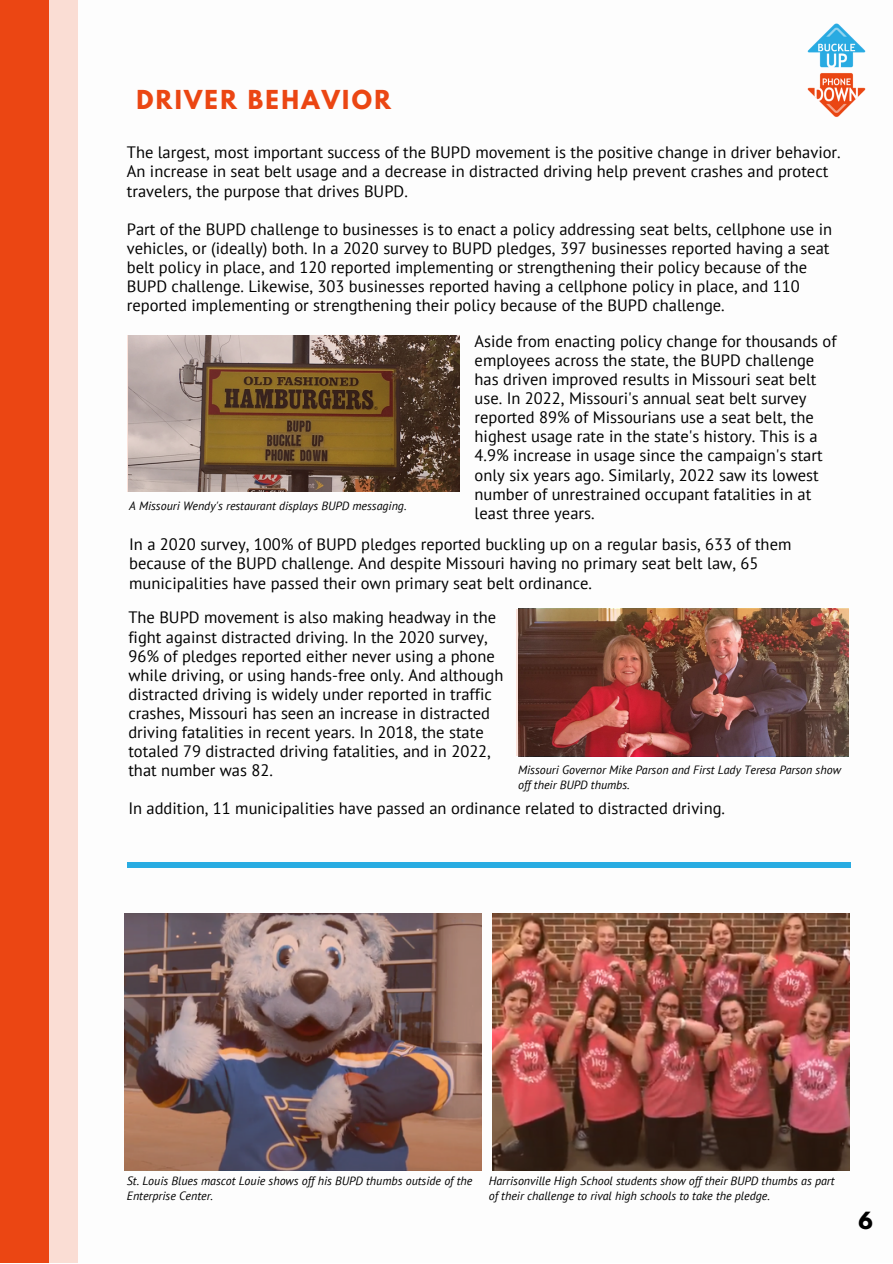
<style>
.page{position:relative;width:893px;height:1264px;background:#fff}
.page>*{position:absolute;margin:0;border:0;box-sizing:border-box;transform-origin:0 0}
.t1{font:700 23.1px "League Spartan";letter-spacing:.1em;color:#eb4613}
.t2{font:700 21px "League Spartan";color:#000}
.t3{font:16.5px/19px "PT Sans";color:#000}
.t4{font:italic 12px/14.5px "PT Sans";color:#000}
</style>
<div class="page">
<div style="left:12px;top:0;width:66px;height:1262px;background:#faddd4"></div>
<div style="left:0;top:0;width:49px;height:1262px;background:#eb4613"></div>
<img style="left:807px;top:23px;width:59px;height:94px">
<div style="left:127px;top:862px;width:723px;height:5px;background:#29ace2"></div>
<img style="left:492px;top:913px;width:357px;height:257px">
<img style="left:124px;top:913px;width:357px;height:257px">
<svg style="left:127px;top:336px;width:332px;height:156px;background:#826a51"></svg>
<img style="left:516px;top:609px;width:332px;height:146px">
<h1 class="t1" style="left:136px;top:89px;width:256px">DRIVER BEHAVIOR</h1>
<p class="t3" style="left:127px;top:143px;width:715px">The largest, most important success of the BUPD movement is the positive change in driver behavior.<br>An increase in seat belt usage and a decrease in distracted driving help prevent crashes and protect travelers, the purpose that drives BUPD.</p>
<p class="t3" style="left:127px;top:219px;width:706px">Part of the BUPD challenge to businesses is to enact a policy addressing seat belts, cellphone use in vehicles, or (ideally) both. In a 2020 survey to BUPD pledges, 397 businesses reported having a seat belt policy in place, and 120 reported implementing or strengthening their policy because of the BUPD challenge. Likewise, 303 businesses reported having a cellphone policy in place, and 110 reported implementing or strengthening their policy because of the BUPD challenge.</p>
<p class="t4" style="left:129px;top:498px;width:279px">A Missouri Wendy's restaurant displays BUPD messaging.</p>
<p class="t3" style="left:474px;top:331px;width:363px">Aside from enacting policy change for thousands of employees across the state, the BUPD challenge has driven improved results in Missouri seat belt use. In 2022, Missouri's annual seat belt survey reported 89% of Missourians use a seat belt, the highest usage rate in the state's history. This is a 4.9% increase in usage since the campaign's start only six years ago. Similarly, 2022 saw its lowest number of unrestrained occupant fatalities in at least three years.</p>
<p class="t3" style="left:129px;top:534px;width:663px">In a 2020 survey, 100% of BUPD pledges reported buckling up on a regular basis, 633 of them because of the BUPD challenge. And despite Missouri having no primary seat belt law, 65 municipalities have passed their own primary seat belt ordinance.</p>
<p class="t3" style="left:128px;top:607px;width:376px">The BUPD movement is also making headway in the fight against distracted driving. In the 2020 survey, 96% of pledges reported either never using a phone while driving, or using hands-free only. And although distracted driving is widely under reported in traffic crashes, Missouri has seen an increase in distracted driving fatalities in recent years. In 2018, the state totaled 79 distracted driving fatalities, and in 2022, that number was 82.</p>
<p class="t3" style="left:128px;top:798px;width:598px">In addition, 11 municipalities have passed an ordinance related to distracted driving.</p>
<p class="t4" style="left:518px;top:762px;width:324px">Missouri Governor Mike Parson and First Lady Teresa Parson show off their BUPD thumbs.</p>
<p class="t4" style="left:127px;top:1173px;width:347px">St. Louis Blues mascot Louie shows off his BUPD thumbs outside of the<br>Enterprise Center.</p>
<p class="t4" style="left:488px;top:1173px;width:347px">Harrisonville High School students show off their BUPD thumbs as part of their challenge to rival high schools to take the pledge.</p>
<p class="t2" style="left:858px;top:1209px;width:16px">6</p>
</div>
